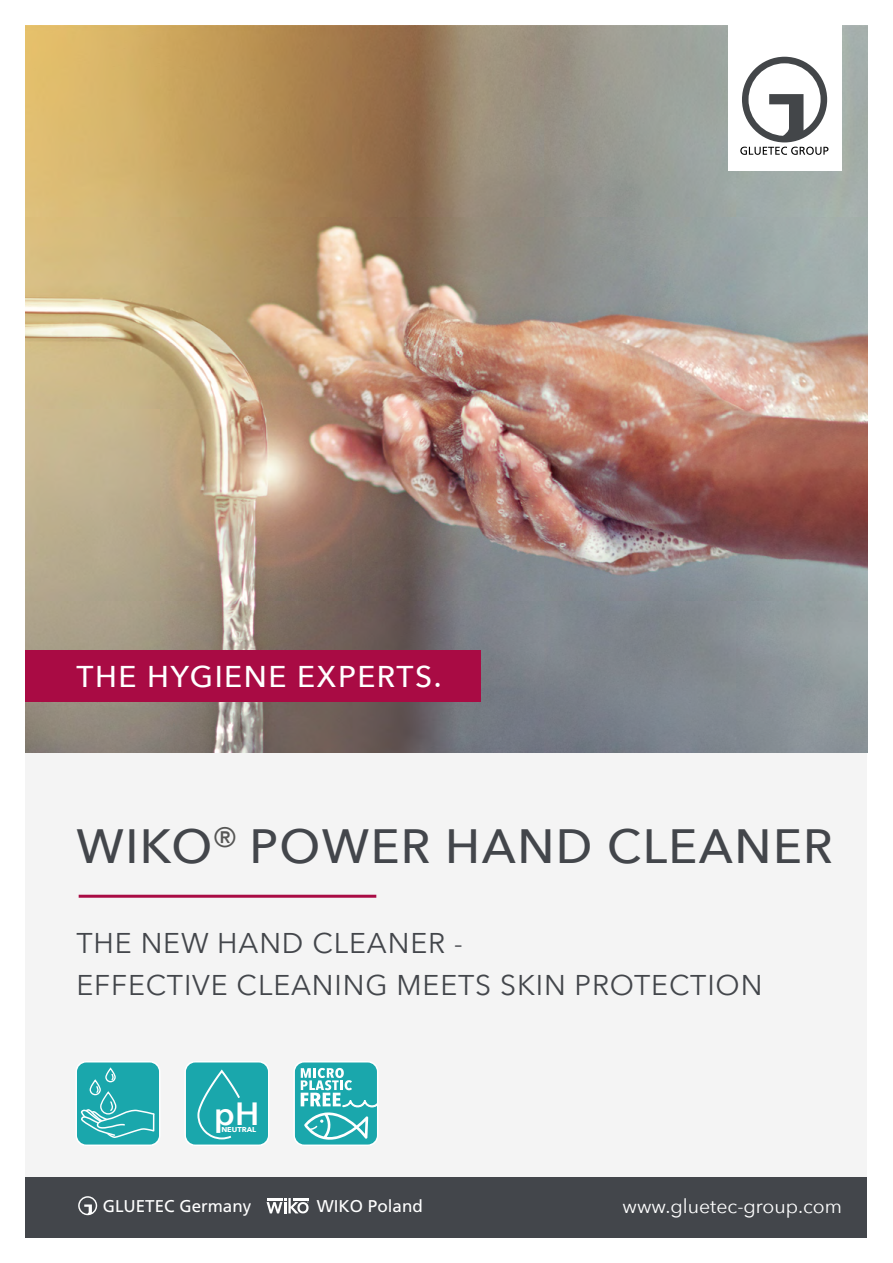
<style>
.page{position:relative;width:893px;height:1263px;background:#fff}
.page>*{position:absolute;margin:0;border:0;box-sizing:border-box;transform-origin:0 0}
.t1{font:500 48px "Avenir Next";letter-spacing:.03em;color:#43464b}
.t2{font:600 32.1px "Avenir Next";color:#fff}
.t3{font:500 30px "Avenir Next";letter-spacing:.05em;color:#fff}
.t4{font:28.5px/42px "Avenir Next";letter-spacing:.03em;color:#43464b}
.t5{font:19.5px "Avenir Next";color:#fff}
.t6{font:17.1px "Frutiger";color:#fff}
.t7{font:700 7.2px "Avenir Next";color:#fff;scale:1.05 1}
</style>
<div class="page">
<div style="left:26px;top:753px;width:841px;height:447px;background:#f4f4f4"></div>
<div style="left:26px;top:1177px;width:841px;height:60px;background:#43464b"></div>
<img style="left:26px;top:26px;width:841px;height:727px">
<hr style="left:79px;top:895px;width:297px;height:3px;background:#a90b44">
<div style="left:26px;top:650px;width:454px;height:51px;background:#a90b44"></div>
<svg style="left:78px;top:1196px;width:19px;height:19px"></svg>
<svg style="left:267px;top:1198px;width:42px;height:15px"></svg>
<svg style="left:185px;top:1061px;width:84px;height:85px;background:#31afb4"></svg>
<svg style="left:294px;top:1061px;width:84px;height:85px"></svg>
<svg style="left:76px;top:1061px;width:84px;height:85px;background:#3cb4b8"></svg>
<div style="left:728px;top:0;width:114px;height:171px;background:#fff"></div>
<svg style="left:740px;top:57px;width:88px;height:98px"></svg>
<p class="t3" style="left:77px;top:651px;width:366px">THE HYGIENE EXPERTS.</p>
<h1 class="t1" style="left:77px;top:806px;width:758px">WIKO<sup>®</sup> POWER HAND CLEANER</h1>
<p class="t4" style="left:77px;top:921px;width:687px">THE NEW HAND CLEANER -<br>EFFECTIVE CLEANING MEETS SKIN PROTECTION</p>
<p class="t2" style="left:214px;top:1086px;width:46px">pH</p>
<p class="t7" style="left:221px;top:1123px;width:35px">NEUTRAL</p>
<p class="t6" style="left:103px;top:1196px;width:150px">GLUETEC Germany</p>
<p class="t6" style="left:317px;top:1196px;width:108px">WIKO Poland</p>
<p class="t5" style="left:622px;top:1189px;width:221px">www.gluetec-group.com</p>
</div>
